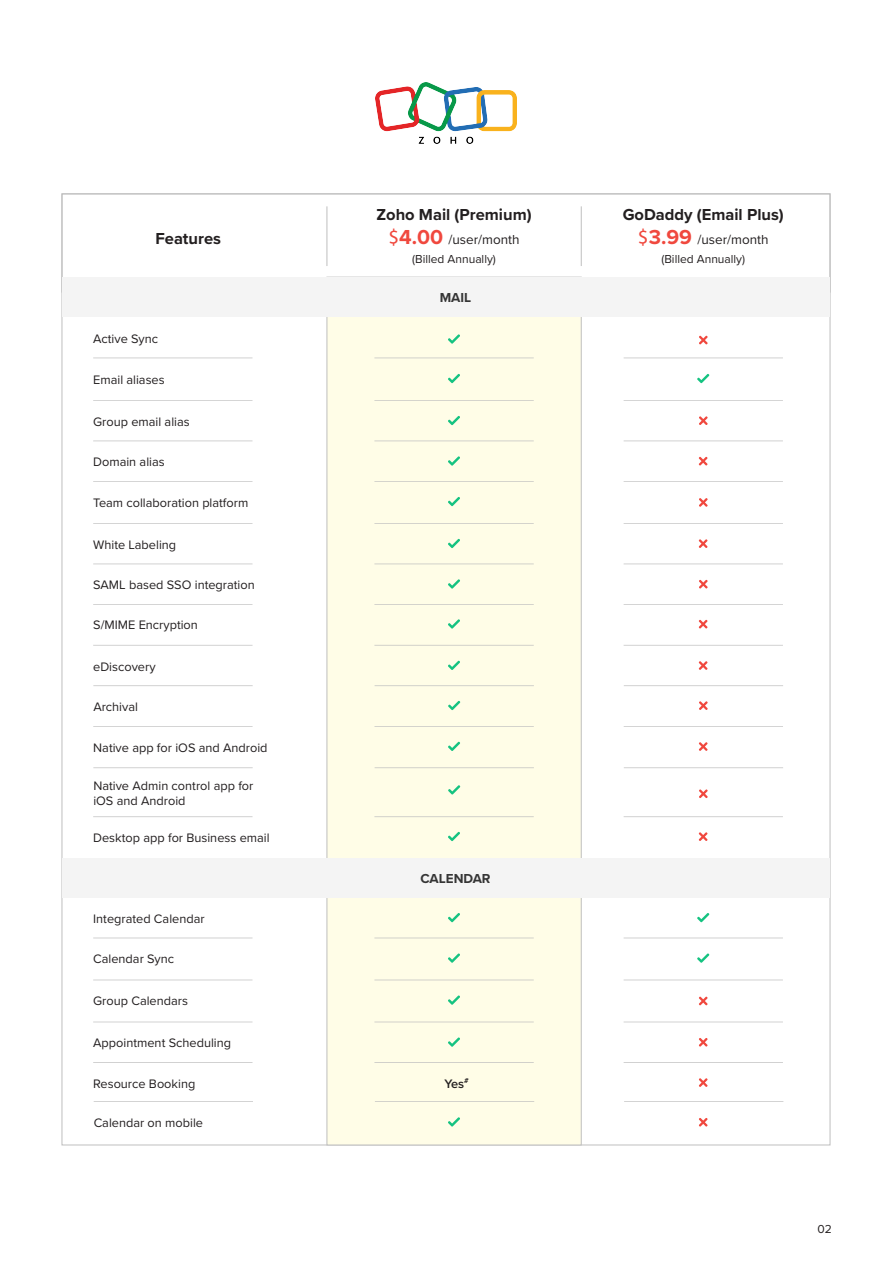
<style>
.page{position:relative;width:893px;height:1263px;background:#fff}
.page>*{position:absolute;margin:0;border:0;box-sizing:border-box;transform-origin:0 0}
.t1{font:700 16.5px "Proxima Nova";color:#231f20}
.t2{font:13.5px "Proxima Nova";color:#231f20}
.t3{font:700 13.5px "Proxima Nova";color:#353535}
.t4{font:12.75px/15px "Proxima Nova";color:#231f20}
.t5{font:600 12.75px "Proxima Nova";color:#231f20}
.t6{font:12px "Proxima Nova";color:#231f20}
.s1{font-family:"Myriad Pro";font-size:21px;color:#f0483e}
.s2{font-weight:700;font-size:21px;color:#f0483e}
</style>
<div class="page">
<img style="left:375px;top:83px;width:141px;height:60px">
<div style="left:327px;top:277px;width:254px;height:868px;background:#fffde7;border:1px solid #bfbfbf"></div>
<div style="left:62px;top:194px;width:768px;height:98px;border:1px solid #bfbfbf"></div>
<div style="left:62px;top:277px;width:768px;height:40px;background:#f4f4f4"></div>
<hr style="left:93px;top:357px;width:159px;height:1px;background:#bfbfbf">
<hr style="left:374px;top:357px;width:160px;height:1px;background:#bfbfbf">
<hr style="left:624px;top:357px;width:159px;height:1px;background:#bfbfbf">
<hr style="left:93px;top:481px;width:159px;height:1px;background:#bfbfbf">
<hr style="left:374px;top:481px;width:160px;height:1px;background:#bfbfbf">
<hr style="left:624px;top:481px;width:159px;height:1px;background:#bfbfbf">
<hr style="left:93px;top:523px;width:159px;height:1px;background:#bfbfbf">
<hr style="left:374px;top:523px;width:160px;height:1px;background:#bfbfbf">
<hr style="left:624px;top:523px;width:159px;height:1px;background:#bfbfbf">
<svg style="left:448px;top:497px;width:12px;height:9px"></svg>
<svg style="left:448px;top:539px;width:12px;height:9px"></svg>
<svg style="left:448px;top:579px;width:12px;height:10px"></svg>
<svg style="left:448px;top:619px;width:12px;height:10px"></svg>
<div style="left:62px;top:858px;width:768px;height:39px;background:#f4f4f4"></div>
<hr style="left:93px;top:938px;width:159px;height:1px;background:#bfbfbf">
<hr style="left:374px;top:938px;width:160px;height:1px;background:#bfbfbf">
<hr style="left:624px;top:938px;width:159px;height:1px;background:#bfbfbf">
<hr style="left:93px;top:980px;width:159px;height:1px;background:#bfbfbf">
<hr style="left:374px;top:980px;width:160px;height:1px;background:#bfbfbf">
<hr style="left:624px;top:980px;width:159px;height:1px;background:#bfbfbf">
<svg style="left:448px;top:953px;width:12px;height:10px"></svg>
<svg style="left:697px;top:953px;width:12px;height:10px"></svg>
<svg style="left:448px;top:913px;width:12px;height:9px"></svg>
<svg style="left:697px;top:913px;width:12px;height:9px"></svg>
<hr style="left:93px;top:1022px;width:159px;height:1px;background:#bfbfbf">
<hr style="left:374px;top:1022px;width:160px;height:1px;background:#bfbfbf">
<hr style="left:624px;top:1022px;width:159px;height:1px;background:#bfbfbf">
<svg style="left:448px;top:995px;width:12px;height:10px"></svg>
<svg style="left:448px;top:1037px;width:12px;height:10px"></svg>
<hr style="left:327px;top:206px;width:1px;height:60px;background:#bfbfbf">
<hr style="left:581px;top:206px;width:1px;height:60px;background:#bfbfbf">
<svg style="left:699px;top:996px;width:9px;height:9px"></svg>
<svg style="left:699px;top:1038px;width:9px;height:9px"></svg>
<hr style="left:93px;top:440px;width:159px;height:1px;background:#bfbfbf">
<hr style="left:374px;top:440px;width:160px;height:1px;background:#bfbfbf">
<hr style="left:624px;top:440px;width:159px;height:1px;background:#bfbfbf">
<hr style="left:93px;top:400px;width:159px;height:1px;background:#bfbfbf">
<hr style="left:374px;top:400px;width:160px;height:1px;background:#bfbfbf">
<hr style="left:624px;top:400px;width:159px;height:1px;background:#bfbfbf">
<svg style="left:448px;top:374px;width:12px;height:9px"></svg>
<svg style="left:697px;top:374px;width:12px;height:9px"></svg>
<svg style="left:448px;top:334px;width:12px;height:10px"></svg>
<svg style="left:448px;top:416px;width:12px;height:9px"></svg>
<svg style="left:448px;top:456px;width:12px;height:10px"></svg>
<hr style="left:93px;top:563px;width:159px;height:1px;background:#bfbfbf">
<hr style="left:374px;top:563px;width:160px;height:1px;background:#bfbfbf">
<hr style="left:624px;top:563px;width:159px;height:1px;background:#bfbfbf">
<hr style="left:93px;top:604px;width:159px;height:1px;background:#bfbfbf">
<hr style="left:374px;top:604px;width:160px;height:1px;background:#bfbfbf">
<hr style="left:624px;top:604px;width:159px;height:1px;background:#bfbfbf">
<hr style="left:93px;top:1062px;width:159px;height:1px;background:#bfbfbf">
<hr style="left:374px;top:1062px;width:160px;height:1px;background:#bfbfbf">
<hr style="left:624px;top:1062px;width:159px;height:1px;background:#bfbfbf">
<svg style="left:699px;top:416px;width:9px;height:9px"></svg>
<svg style="left:699px;top:336px;width:9px;height:8px"></svg>
<svg style="left:699px;top:457px;width:9px;height:9px"></svg>
<svg style="left:699px;top:498px;width:9px;height:9px"></svg>
<svg style="left:699px;top:539px;width:9px;height:9px"></svg>
<svg style="left:699px;top:580px;width:9px;height:9px"></svg>
<svg style="left:699px;top:620px;width:9px;height:9px"></svg>
<svg style="left:448px;top:661px;width:12px;height:9px"></svg>
<hr style="left:93px;top:645px;width:159px;height:1px;background:#bfbfbf">
<hr style="left:374px;top:645px;width:160px;height:1px;background:#bfbfbf">
<hr style="left:624px;top:645px;width:159px;height:1px;background:#bfbfbf">
<svg style="left:699px;top:661px;width:9px;height:9px"></svg>
<svg style="left:448px;top:701px;width:12px;height:9px"></svg>
<hr style="left:93px;top:685px;width:160px;height:1px;background:#bfbfbf">
<hr style="left:375px;top:685px;width:159px;height:1px;background:#bfbfbf">
<hr style="left:624px;top:685px;width:159px;height:1px;background:#bfbfbf">
<svg style="left:699px;top:701px;width:9px;height:9px"></svg>
<svg style="left:448px;top:742px;width:12px;height:9px"></svg>
<hr style="left:93px;top:726px;width:160px;height:1px;background:#bfbfbf">
<hr style="left:374px;top:726px;width:160px;height:1px;background:#bfbfbf">
<hr style="left:624px;top:726px;width:159px;height:1px;background:#bfbfbf">
<svg style="left:699px;top:742px;width:9px;height:9px"></svg>
<svg style="left:448px;top:785px;width:12px;height:10px"></svg>
<hr style="left:93px;top:767px;width:160px;height:1px;background:#bfbfbf">
<hr style="left:375px;top:767px;width:159px;height:1px;background:#bfbfbf">
<hr style="left:624px;top:767px;width:159px;height:1px;background:#bfbfbf">
<svg style="left:699px;top:789px;width:9px;height:9px"></svg>
<svg style="left:448px;top:832px;width:12px;height:9px"></svg>
<hr style="left:93px;top:816px;width:159px;height:1px;background:#bfbfbf">
<hr style="left:374px;top:816px;width:160px;height:1px;background:#bfbfbf">
<hr style="left:624px;top:816px;width:159px;height:1px;background:#bfbfbf">
<svg style="left:699px;top:832px;width:9px;height:9px"></svg>
<hr style="left:94px;top:1101px;width:159px;height:1px;background:#bfbfbf">
<hr style="left:375px;top:1101px;width:159px;height:1px;background:#bfbfbf">
<hr style="left:624px;top:1101px;width:159px;height:1px;background:#bfbfbf">
<svg style="left:448px;top:1117px;width:12px;height:10px"></svg>
<svg style="left:699px;top:1078px;width:9px;height:9px"></svg>
<svg style="left:699px;top:1118px;width:9px;height:9px"></svg>
<p class="t1" style="left:155px;top:226px;width:67px">Features</p>
<p class="t4" style="left:93px;top:330px;width:67px">Active Sync</p>
<p class="t4" style="left:93px;top:371px;width:73px">Email aliases</p>
<p class="t4" style="left:93px;top:413px;width:98px">Group email alias</p>
<p class="t4" style="left:93px;top:454px;width:73px">Domain alias</p>
<p class="t4" style="left:93px;top:494px;width:157px">Team collaboration platform</p>
<p class="t4" style="left:93px;top:536px;width:85px">White Labeling</p>
<p class="t4" style="left:93px;top:577px;width:163px">SAML based SSO integration</p>
<p class="t4" style="left:93px;top:617px;width:106px">S/MIME Encryption</p>
<p class="t4" style="left:93px;top:658px;width:64px">eDiscovery</p>
<p class="t4" style="left:93px;top:698px;width:46px">Archival</p>
<p class="t4" style="left:93px;top:739px;width:176px">Native app for iOS and Android</p>
<p class="t4" style="left:93px;top:777px;width:162px">Native Admin control app for iOS and Android</p>
<p class="t4" style="left:93px;top:829px;width:178px">Desktop app for Business email</p>
<p class="t4" style="left:93px;top:910px;width:113px">Integrated Calendar</p>
<p class="t4" style="left:93px;top:951px;width:82px">Calendar Sync</p>
<p class="t4" style="left:93px;top:993px;width:96px">Group Calendars</p>
<p class="t4" style="left:93px;top:1035px;width:139px">Appointment Scheduling</p>
<p class="t4" style="left:93px;top:1075px;width:104px">Resource Booking</p>
<p class="t4" style="left:94px;top:1114px;width:111px">Calendar on mobile</p>
<p class="t1" style="left:376px;top:202px;width:157px">Zoho Mail (Premium)</p>
<p class="t2" style="left:388px;top:229px;width:133px"><span class="s1">$</span><span class="s2">4.00</span> /user/month</p>
<p class="t6" style="left:412px;top:250px;width:85px">(Billed Annually)</p>
<p class="t3" style="left:440px;top:287px;width:33px">MAIL</p>
<p class="t1" style="left:623px;top:202px;width:163px">GoDaddy (Email Plus)</p>
<p class="t2" style="left:638px;top:229px;width:132px"><span class="s1">$</span><span class="s2">3.99</span> /user/month</p>
<p class="t6" style="left:661px;top:250px;width:85px">(Billed Annually)</p>
<p class="t3" style="left:420px;top:868px;width:72px">CALENDAR</p>
<p class="t5" style="left:445px;top:1074px;width:26px">Yes<sup>#</sup></p>
<p class="t6" style="left:818px;top:1220px;width:16px">02</p>
</div>
